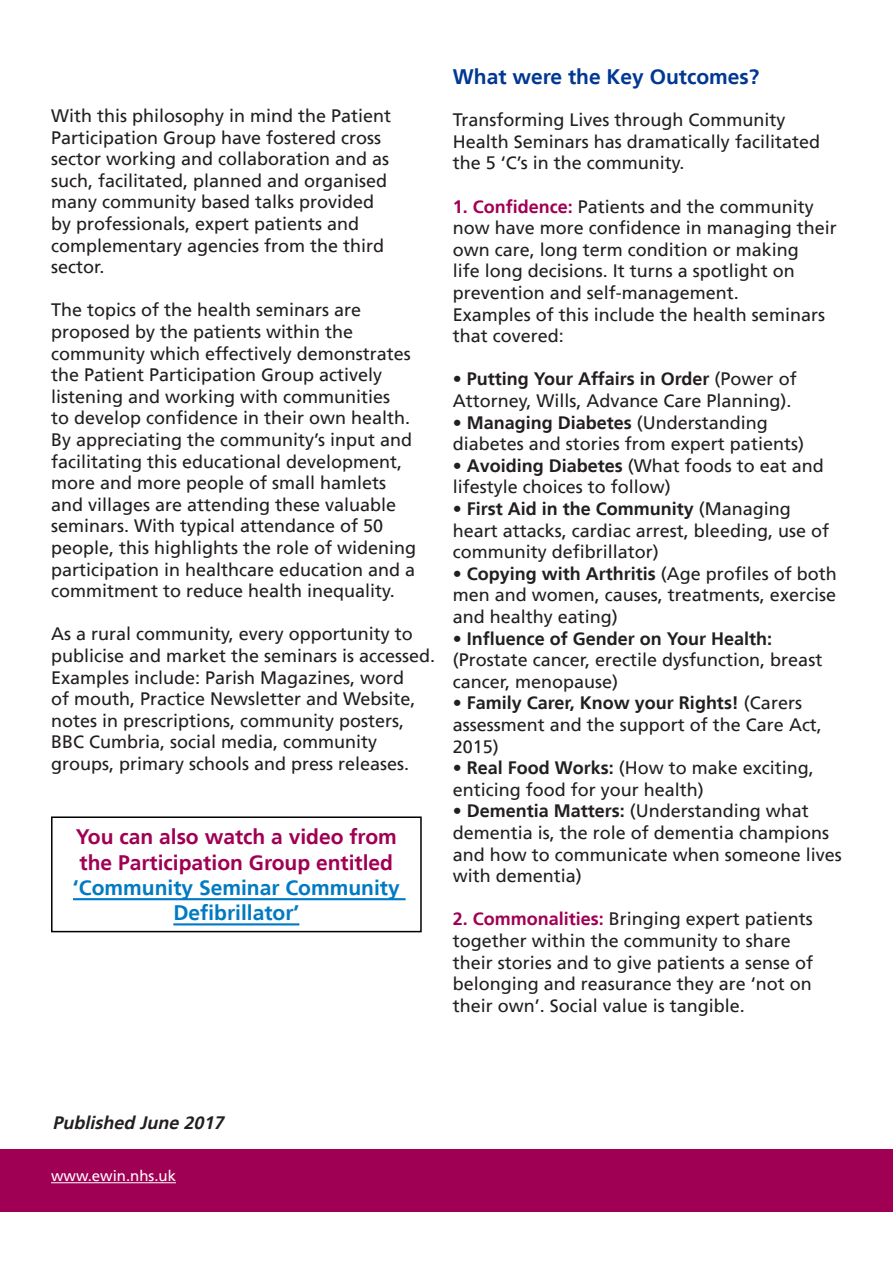
<style>
.page{position:relative;width:893px;height:1263px;background:#fff}
.page>*{position:absolute;margin:0;border:0;box-sizing:border-box;transform-origin:0 0}
.t1{font:700 21px/25.2px "Frutiger";color:#a00054;text-align:center}
.t2{font:700 21px "Frutiger";color:#003893}
.t3{font:18px/21.6px "Frutiger";color:#231f20}
.t4{font:italic 700 18px "Frutiger";color:#231f20}
.t5{font:15px "Frutiger";color:#fff}
.s1{color:#007ac2}
.s2{font-weight:700;color:#a00054}
.s3{font-weight:700}
</style>
<div class="page">
<div style="left:0;top:1149px;width:893px;height:63px;background:#a00054"></div>
<hr style="left:51px;top:1182px;width:125px;height:1px;background:#fff">
<hr style="left:73px;top:898px;width:333px;height:2px;background:#007ac2">
<hr style="left:173px;top:923px;width:126px;height:2px;background:#007ac2">
<div style="left:51px;top:816px;width:371px;height:116px;border:2px solid #000"></div>
<p class="t3" style="left:51px;top:105px;width:342px">With this philosophy in mind the Patient Participation Group have fostered cross sector working and collaboration and as such, facilitated, planned and organised many community based talks provided by professionals, expert patients and complementary agencies from the third sector.</p>
<p class="t3" style="left:51px;top:299px;width:367px">The topics of the health seminars are proposed by the patients within the community which effectively demonstrates the Patient Participation Group actively listening and working with communities<br>to develop confidence in their own health.<br>By appreciating the community’s input and facilitating this educational development, more and more people of small hamlets and villages are attending these valuable seminars. With typical attendance of 50 people, this highlights the role of widening participation in healthcare education and a commitment to reduce health inequality.</p>
<p class="t3" style="left:51px;top:623px;width:386px">As a rural community, every opportunity to publicise and market the seminars is accessed.<br>Examples include: Parish Magazines, word<br>of mouth, Practice Newsletter and Website, notes in prescriptions, community posters, BBC Cumbria, social media, community groups, primary schools and press releases.</p>
<p class="t1" style="left:73px;top:825px;width:328px">You can also watch a video from the Participation Group entitled <span class="s1">‘Community Seminar Community<br>Defibrillator’</span></p>
<p class="t2" style="left:453px;top:65px;width:308px">What were the Key Outcomes?</p>
<p class="t3" style="left:453px;top:109px;width:369px">Transforming Lives through Community<br>Health Seminars has dramatically facilitated the 5 ‘C’s in the community.</p>
<p class="t3" style="left:453px;top:196px;width:386px"><span class="s2">1. Confidence:</span> Patients and the community now have more confidence in managing their own care, long term condition or making<br>life long decisions. It turns a spotlight on prevention and self-management.</p>
<p class="t3" style="left:453px;top:304px;width:374px">Examples of this include the health seminars that covered:</p>
<p class="t3" style="left:453px;top:368px;width:345px">• <span class="s3">Putting Your Affairs in Order</span> (Power of<br>Attorney, Wills, Advance Care Planning).</p>
<p class="t3" style="left:453px;top:412px;width:353px"><span class="s3">• Managing Diabetes</span> (Understanding diabetes and stories from expert patients)</p>
<p class="t3" style="left:453px;top:455px;width:373px"><span class="s3">• Avoiding Diabetes</span> (What foods to eat and lifestyle choices to follow)</p>
<p class="t3" style="left:453px;top:498px;width:378px"><span class="s3">• First Aid in the Community</span> (Managing heart attacks, cardiac arrest, bleeding, use of community defibrillator)</p>
<p class="t3" style="left:453px;top:563px;width:386px;text-align:justify"><span class="s3">• Copying with Arthritis</span> (Age profiles of both men and women, causes, treatments, exercise and healthy eating)</p>
<p class="t3" style="left:453px;top:628px;width:371px"><span class="s3">• Influence of Gender on Your Health: </span>(Prostate cancer, erectile dysfunction, breast cancer, menopause)</p>
<p class="t3" style="left:453px;top:692px;width:371px"><span class="s3">• Family Carer, Know your Rights!</span> (Carers assessment and the support of the Care Act,<br>2015)</p>
<p class="t3" style="left:453px;top:757px;width:363px"><span class="s3">• Real Food Works:</span> (How to make exciting, enticing food for your health)</p>
<p class="t3" style="left:453px;top:800px;width:391px"><span class="s3">• Dementia Matters:</span> (Understanding what dementia is, the role of dementia champions and how to communicate when someone lives with dementia)</p>
<p class="t3" style="left:453px;top:908px;width:362px"><span class="s2">2. Commonalities:</span> Bringing expert patients together within the community to share their stories and to give patients a sense of belonging and reasurance they are ‘not on their own’. Social value is tangible.</p>
<p class="t4" style="left:53px;top:1112px;width:177px">Published June 2017</p>
<p class="t5" style="left:51px;top:1167px;width:127px">www.ewin.nhs.uk</p>
</div>
